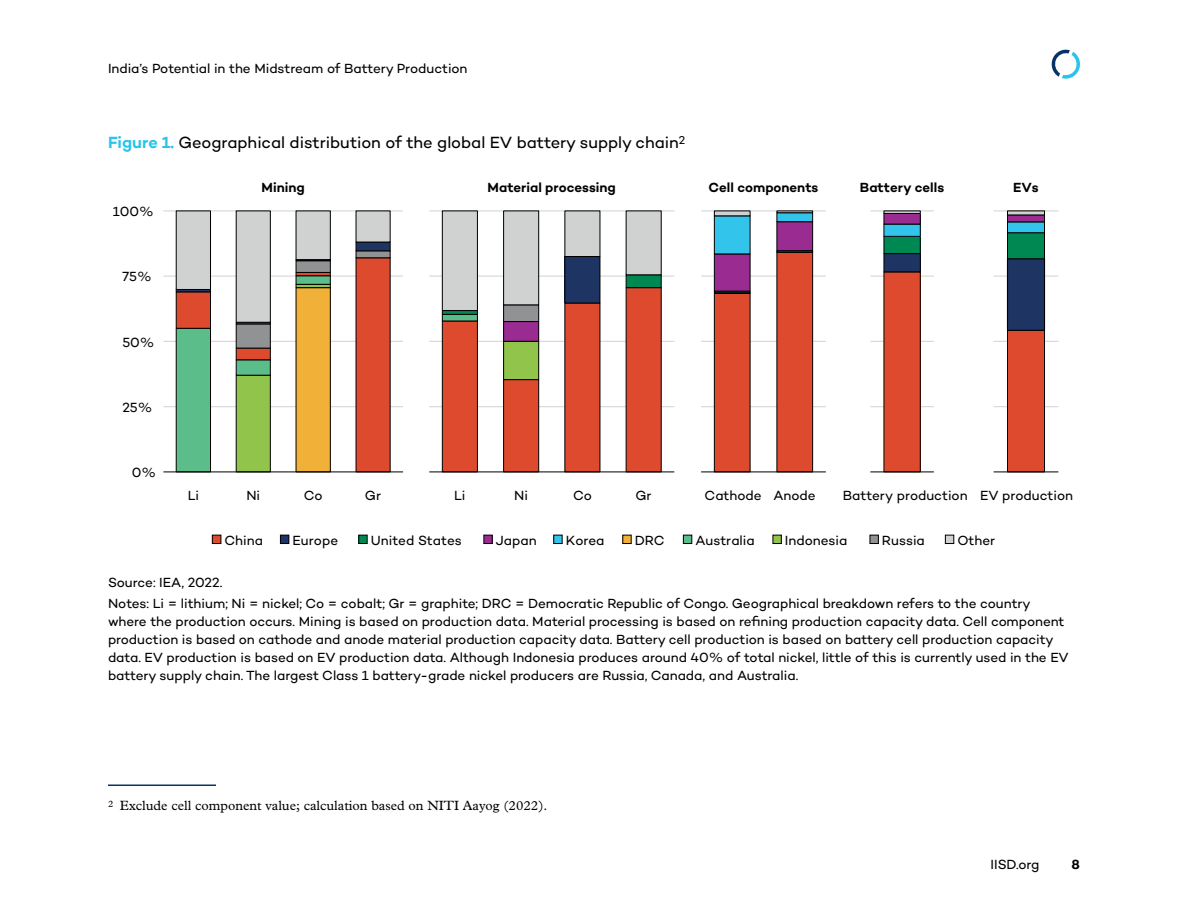
<style>
.page{position:relative;width:1188px;height:918px;background:#fff}
.page>*{position:absolute;margin:0;border:0;box-sizing:border-box;transform-origin:0 0}
.Figure_title{font:16.5px "Campton";letter-spacing:-.005em;color:#000}
.Source{font:13.5px/18px "Campton";letter-spacing:-.005em;color:#000}
.Footnotes{font:13.5px "Plantin MT Pro";color:#000}
.t1{font:600 13.5px "Campton";color:#000}
.s1{font-weight:600;color:#29c3ec}
</style>
<div class="page">
<svg style="left:1051px;top:49px;width:29px;height:30px"></svg>
<hr style="left:108px;top:784px;width:108px;height:2px;background:#093266">
<div style="left:212px;top:535px;width:9px;height:9px;background:#dd4a2e"></div>
<div style="left:212px;top:535px;width:9px;height:9px;border:1px solid #000"></div>
<div style="left:280px;top:535px;width:9px;height:9px;background:#1e3564"></div>
<div style="left:280px;top:535px;width:9px;height:9px;border:1px solid #000"></div>
<div style="left:359px;top:535px;width:8px;height:9px;background:#008852"></div>
<div style="left:358px;top:535px;width:10px;height:9px;border:1px solid #000"></div>
<div style="left:484px;top:535px;width:8px;height:9px;background:#992b91"></div>
<div style="left:483px;top:535px;width:10px;height:9px;border:1px solid #000"></div>
<div style="left:554px;top:535px;width:8px;height:9px;background:#33c4ec"></div>
<div style="left:553px;top:535px;width:10px;height:9px;border:1px solid #000"></div>
<div style="left:623px;top:535px;width:8px;height:9px;background:#f1b038"></div>
<div style="left:622px;top:535px;width:10px;height:9px;border:1px solid #000"></div>
<div style="left:683px;top:535px;width:9px;height:9px;background:#5bbd8a"></div>
<div style="left:683px;top:535px;width:9px;height:9px;border:1px solid #000"></div>
<div style="left:773px;top:535px;width:8px;height:9px;background:#91c44a"></div>
<div style="left:773px;top:535px;width:9px;height:9px;border:1px solid #000"></div>
<div style="left:870px;top:535px;width:8px;height:9px;background:#909293"></div>
<div style="left:870px;top:535px;width:9px;height:9px;border:1px solid #000"></div>
<div style="left:945px;top:535px;width:9px;height:9px;background:#d0d1d1"></div>
<div style="left:945px;top:535px;width:9px;height:9px;border:1px solid #000"></div>
<hr style="left:870px;top:406px;width:64px;height:1px;background:#d0d1d1">
<hr style="left:870px;top:341px;width:64px;height:1px;background:#d0d1d1">
<hr style="left:870px;top:276px;width:64px;height:1px;background:#d0d1d1">
<hr style="left:870px;top:211px;width:64px;height:1px;background:#d0d1d1">
<div style="left:884px;top:272px;width:36px;height:200px;background:#dd4a2e"></div>
<div style="left:884px;top:272px;width:37px;height:200px;border:1px solid #000"></div>
<div style="left:884px;top:254px;width:36px;height:18px;background:#1e3564"></div>
<div style="left:884px;top:253px;width:37px;height:19px;border:1px solid #000"></div>
<div style="left:884px;top:236px;width:36px;height:18px;background:#008852"></div>
<div style="left:884px;top:236px;width:37px;height:18px;border:1px solid #000"></div>
<div style="left:884px;top:224px;width:36px;height:12px;background:#33c4ec"></div>
<div style="left:884px;top:224px;width:37px;height:13px;border:1px solid #000"></div>
<div style="left:884px;top:213px;width:36px;height:11px;background:#992b91"></div>
<div style="left:884px;top:211px;width:37px;height:3px;border:1px solid #000"></div>
<hr style="left:870px;top:472px;width:64px;height:1px;background:#000">
<hr style="left:701px;top:406px;width:125px;height:1px;background:#d0d1d1">
<hr style="left:701px;top:341px;width:125px;height:1px;background:#d0d1d1">
<hr style="left:701px;top:276px;width:125px;height:1px;background:#d0d1d1">
<hr style="left:701px;top:211px;width:125px;height:1px;background:#d0d1d1">
<svg style="left:714px;top:210px;width:99px;height:262px"></svg>
<hr style="left:701px;top:472px;width:125px;height:1px;background:#000">
<hr style="left:163px;top:406px;width:240px;height:1px;background:#d0d1d1">
<hr style="left:163px;top:341px;width:240px;height:1px;background:#d0d1d1">
<hr style="left:163px;top:276px;width:240px;height:1px;background:#d0d1d1">
<hr style="left:163px;top:211px;width:240px;height:1px;background:#d0d1d1">
<svg style="left:175px;top:210px;width:216px;height:262px"></svg>
<hr style="left:163px;top:472px;width:240px;height:1px;background:#000">
<hr style="left:429px;top:406px;width:245px;height:1px;background:#d0d1d1">
<hr style="left:429px;top:341px;width:245px;height:1px;background:#d0d1d1">
<hr style="left:429px;top:276px;width:245px;height:1px;background:#d0d1d1">
<hr style="left:429px;top:211px;width:245px;height:1px;background:#d0d1d1">
<svg style="left:442px;top:210px;width:220px;height:262px"></svg>
<hr style="left:429px;top:472px;width:245px;height:1px;background:#000">
<hr style="left:994px;top:406px;width:64px;height:1px;background:#d0d1d1">
<hr style="left:994px;top:341px;width:64px;height:1px;background:#d0d1d1">
<hr style="left:994px;top:276px;width:64px;height:1px;background:#d0d1d1">
<hr style="left:994px;top:211px;width:64px;height:1px;background:#d0d1d1">
<div style="left:1007px;top:330px;width:38px;height:142px;background:#dd4a2e"></div>
<div style="left:1007px;top:330px;width:38px;height:142px;border:1px solid #000"></div>
<div style="left:1007px;top:259px;width:38px;height:71px;background:#1e3564"></div>
<div style="left:1007px;top:258px;width:38px;height:73px;border:1px solid #000"></div>
<div style="left:1007px;top:233px;width:38px;height:26px;background:#008852"></div>
<div style="left:1007px;top:232px;width:38px;height:27px;border:1px solid #000"></div>
<div style="left:1007px;top:222px;width:38px;height:11px;background:#33c4ec"></div>
<div style="left:1007px;top:222px;width:38px;height:11px;border:1px solid #000"></div>
<div style="left:1007px;top:215px;width:38px;height:7px;background:#992b91"></div>
<div style="left:1007px;top:215px;width:38px;height:7px;border:1px solid #000"></div>
<hr style="left:994px;top:472px;width:64px;height:1px;background:#000">
<p class="Source" style="left:108px;top:59px;width:361px">India’s Potential in the Midstream of Battery Production</p>
<p class="Figure_title" style="left:108px;top:132px;width:579px"><span class="s1">Figure 1.</span> Geographical distribution of the global EV battery supply chain<sup>2</sup></p>
<p class="Source" style="left:113px;top:202px;width:42px">100%</p>
<p class="Source" style="left:122px;top:268px;width:31px">75%</p>
<p class="Source" style="left:122px;top:333px;width:34px">50%</p>
<p class="Source" style="left:122px;top:398px;width:32px">25%</p>
<p class="t1" style="left:262px;top:179px;width:45px">Mining</p>
<p class="t1" style="left:488px;top:179px;width:130px">Material processing</p>
<p class="t1" style="left:709px;top:179px;width:111px">Cell components</p>
<p class="Source" style="left:132px;top:463px;width:26px">0%</p>
<p class="Source" style="left:188px;top:486px;width:13px">Li</p>
<p class="Source" style="left:246px;top:486px;width:15px">Ni</p>
<p class="Source" style="left:304px;top:486px;width:20px">Co</p>
<p class="Source" style="left:365px;top:486px;width:18px">Gr</p>
<p class="Source" style="left:454px;top:486px;width:13px">Li</p>
<p class="Source" style="left:514px;top:486px;width:15px">Ni</p>
<p class="Source" style="left:573px;top:486px;width:20px">Co</p>
<p class="Source" style="left:636px;top:486px;width:18px">Gr</p>
<p class="Source" style="left:705px;top:486px;width:113px">Cathode Anode</p>
<p class="t1" style="left:860px;top:179px;width:86px">Battery cells</p>
<p class="t1" style="left:1013px;top:179px;width:27px">EVs</p>
<p class="Source" style="left:843px;top:486px;width:126px">Battery production</p>
<p class="Source" style="left:980px;top:486px;width:95px">EV production</p>
<p class="Source" style="left:224px;top:531px;width:40px">China</p>
<p class="Source" style="left:293px;top:531px;width:47px">Europe</p>
<p class="Source" style="left:371px;top:531px;width:92px">United States</p>
<p class="Source" style="left:496px;top:531px;width:42px">Japan</p>
<p class="Source" style="left:566px;top:531px;width:40px">Korea</p>
<p class="Source" style="left:635px;top:531px;width:31px">DRC</p>
<p class="Source" style="left:695px;top:531px;width:61px">Australia</p>
<p class="Source" style="left:785px;top:531px;width:64px">Indonesia</p>
<p class="Source" style="left:882px;top:531px;width:44px">Russia</p>
<p class="Source" style="left:958px;top:531px;width:39px">Other</p>
<p class="Source" style="left:108px;top:573px;width:116px">Source: IEA, 2022.</p>
<p class="Source" style="left:108px;top:594px;width:962px">Notes: Li = lithium; Ni = nickel; Co = cobalt; Gr = graphite; DRC = Democratic Republic of Congo. Geographical breakdown refers to the country where the production occurs. Mining is based on production data. Material processing is based on refining production capacity data. Cell component production is based on cathode and anode material production capacity data. Battery cell production is based on battery cell production capacity data. EV production is based on EV production data. Although Indonesia produces around 40% of total nickel, little of this is currently used in the EV battery supply chain. The largest Class 1 battery-grade nickel producers are Russia, Canada, and Australia.</p>
<p class="Footnotes" style="left:108px;top:798px;width:441px"><sup>2</sup> Exclude cell component value; calculation based on NITI Aayog (2022).</p>
<p class="Source" style="left:991px;top:856px;width:50px">IISD.org</p>
<p class="t1" style="left:1072px;top:856px;width:10px">8</p>
</div>
